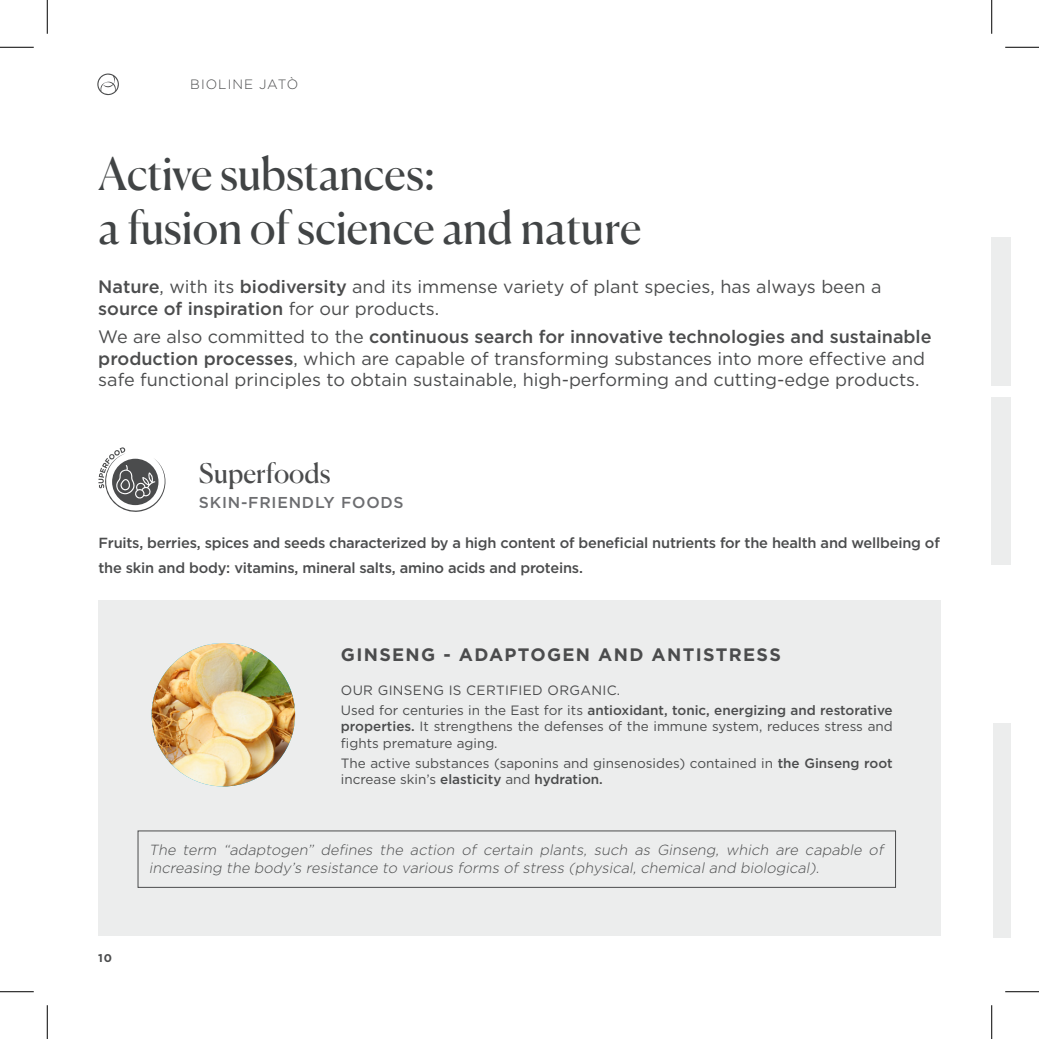
<style>
.page{position:relative;width:1039px;height:1039px;background:#fff}
.page>*{position:absolute;margin:0;border:0;box-sizing:border-box;transform-origin:0 0}
.t1{font:45px "Canela";color:#414445}
.t2{font:27px "Canela";color:#4b4c4d}
.t3{font:18px/21.6px "Gotham";color:#4b4c4d}
.t4{font:700 18px "Gotham";letter-spacing:.075em;color:#4b4c4d}
.t5{font:500 15.75px "Gotham";letter-spacing:.05em;color:#6c6d70}
.t6{font:italic 300 14.62px/17.6px "Gotham";color:#4b4c4d}
.t7{font:500 14.62px/24.8px "Gotham";letter-spacing:-.015em;color:#4b4c4d}
.t8{font:13.5px/16.2px "Gotham";color:#4b4c4d;text-align:justify}
.t9{font:13.5px "Gotham";letter-spacing:.025em;color:#4b4c4d}
.t10{font:300 13.5px "Gotham";letter-spacing:.075em;color:#4b4c4d}
.t11{font:700 11.25px "Gotham";color:#4b4c4d}
.s1{font-weight:500}
</style>
<div class="page">
<svg style="left:97px;top:73px;width:22px;height:22px"></svg>
<svg style="left:98px;top:447px;width:68px;height:65px"></svg>
<div style="left:98px;top:600px;width:842px;height:335px;background:#eceded"></div>
<img style="left:152px;top:643px;width:143px;height:143px;border-radius:72px">
<div style="left:991px;top:236px;width:19px;height:149px;background:#eceded"></div>
<div style="left:991px;top:397px;width:19px;height:167px;background:#eceded"></div>
<div style="left:993px;top:723px;width:17px;height:214px;background:#eceded"></div>
<hr style="left:0;top:47px;width:34px;height:1px;background:#000">
<hr style="left:1005px;top:47px;width:33px;height:1px;background:#000">
<hr style="left:0;top:991px;width:34px;height:1px;background:#000">
<hr style="left:1005px;top:991px;width:33px;height:1px;background:#000">
<hr style="left:47px;top:0;width:1px;height:34px;background:#000">
<hr style="left:47px;top:1005px;width:1px;height:33px;background:#000">
<hr style="left:991px;top:0;width:1px;height:34px;background:#000">
<hr style="left:991px;top:1005px;width:1px;height:33px;background:#000">
<p class="t10" style="left:190px;top:75px;width:109px">BIOLINE JATÒ</p>
<p class="t1" style="left:98px;top:139px;width:338px">Active substances:</p>
<p class="t1" style="left:98px;top:193px;width:544px">a fusion of science and nature</p>
<p class="t3" style="left:98px;top:276px;width:784px"><span class="s1">Nature</span>, with its <span class="s1">biodiversity</span> and its immense variety of plant species, has always been a <span class="s1">source of inspiration</span> for our products.</p>
<p class="t3" style="left:98px;top:325px;width:834px">We are also committed to the <span class="s1">continuous search for innovative technologies and sustainable production processes</span>, which are capable of transforming substances into more effective and safe functional principles to obtain sustainable, high-performing and cutting-edge products.</p>
<p class="t2" style="left:199px;top:452px;width:133px">Superfoods</p>
<p class="t5" style="left:199px;top:491px;width:206px">SKIN-FRIENDLY FOODS</p>
<p class="t7" style="left:98px;top:530px;width:842px">Fruits, berries, spices and seeds characterized by a high content of beneficial nutrients for the health and wellbeing of the skin and body: vitamins, mineral salts, amino acids and proteins.</p>
<p class="t4" style="left:341px;top:642px;width:441px">GINSENG - ADAPTOGEN AND ANTISTRESS</p>
<p class="t9" style="left:341px;top:681px;width:281px">OUR GINSENG IS CERTIFIED ORGANIC.</p>
<p class="t8" style="left:341px;top:702px;width:553px">Used for centuries in the East for its <span class="s1">antioxidant, tonic, energizing and restorative properties.</span> It strengthens the defenses of the immune system, reduces stress and fights premature aging.</p>
<p class="t8" style="left:341px;top:755px;width:553px">The active substances (saponins and ginsenosides) contained in <span class="s1">the Ginseng root </span>increase skin’s <span class="s1">elasticity</span> and <span class="s1">hydration.</span></p>
<p class="t11" style="left:98px;top:950px;width:15px">10</p>
<p class="t6" style="left:149px;top:840px;width:739px">The term “adaptogen” defines the action of certain plants, such as Ginseng, which are capable of increasing the body’s resistance to various forms of stress (physical, chemical and biological).</p>
</div>
